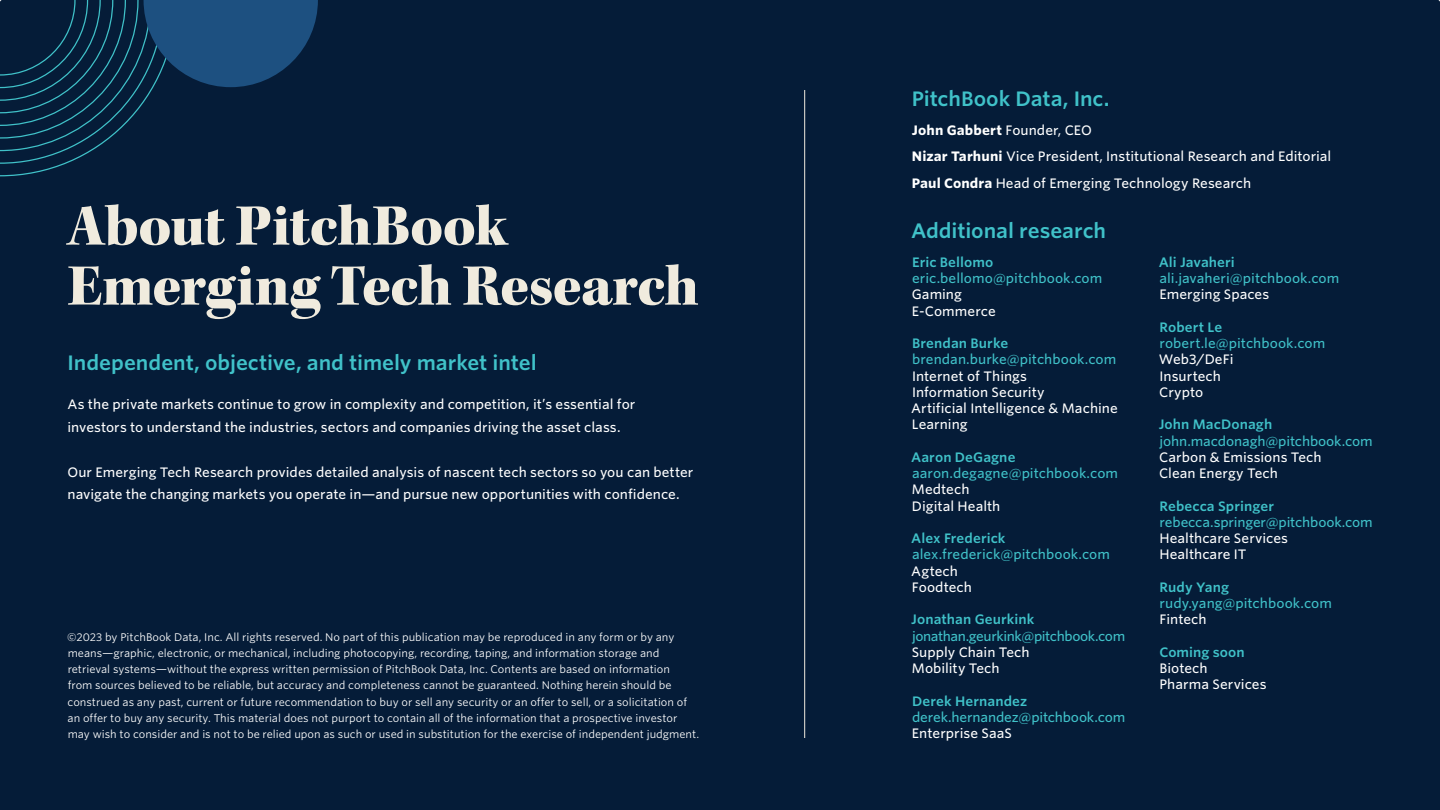
<style>
.page{position:relative;width:1440px;height:810px;background:#051c38}
.page>*{position:absolute;margin:0;border:0;box-sizing:border-box;transform-origin:0 0}
.t1{font:60px/60px "Kepler Std Black Subh";letter-spacing:-.01em;color:#f0ebde}
.ETR_Subsection_heade{font:600 20px "Whitney S Sm";letter-spacing:-.005em;color:#40c2c9}
.ETR_Body_copy{font:500 13.12px/16.2px "Whitney S Sm";color:#fff}
.t2{font:500 13.12px "Whitney S Sm";letter-spacing:-.005em;color:#40c2c9}
.t3{font:600 13.12px "Whitney S Sm";letter-spacing:.005em;color:#40c2c9}
.t4{font:500 13.12px "Whitney S Sm";letter-spacing:-.03em;color:#40c2c9}
.t5{font:10.62px/16.2px "Whitney S Sm";color:#fff}
.s1{font-weight:700}
</style>
<div class="page">
<svg style="left:0;top:0;width:318px;height:177px;background:#0c2d4c"></svg>
<hr style="left:804px;top:90px;width:1px;height:648px;background:#f0ebde">
<h1 class="t1" style="left:68px;top:197px;width:633px">About PitchBook<br>Emerging Tech Research</h1>
<p class="ETR_Subsection_heade" style="left:68px;top:349px;width:471px">Independent, objective, and timely market intel</p>
<p class="ETR_Body_copy" style="left:68px;top:393px;width:569px;line-height:22.5px">As the private markets continue to grow in complexity and competition, it’s essential for investors to understand the industries, sectors and companies driving the asset class.</p>
<p class="ETR_Body_copy" style="left:68px;top:461px;width:628px;line-height:22.5px">Our Emerging Tech Research provides detailed analysis of nascent tech sectors so you can better navigate the changing markets you operate in—and pursue new opportunities with confidence.</p>
<p class="t5" style="left:67px;top:628px;width:634px">©2023 by PitchBook Data, Inc. All rights reserved. No part of this publication may be reproduced in any form or by any means—graphic, electronic, or mechanical, including photocopying, recording, taping, and information storage and retrieval systems—without the express written permission of PitchBook Data, Inc. Contents are based on information<br>from sources believed to be reliable, but accuracy and completeness cannot be guaranteed. Nothing herein should be construed as any past, current or future recommendation to buy or sell any security or an offer to sell, or a solicitation of an offer to buy any security. This material does not purport to contain all of the information that a prospective investor may wish to consider and is not to be relied upon as such or used in substitution for the exercise of independent judgment.</p>
<h2 class="ETR_Subsection_heade" style="left:912px;top:85px;width:199px">PitchBook Data, Inc.</h2>
<p class="ETR_Body_copy" style="left:912px;top:117px;width:421px;line-height:26.2px"><span class="s1">John Gabbert</span> Founder, CEO<br><span class="s1">Nizar Tarhuni</span> Vice President, Institutional Research and Editorial<br><span class="s1">Paul Condra</span> Head of Emerging Technology Research</p>
<h2 class="ETR_Subsection_heade" style="left:911px;top:216px;width:197px">Additional research</h2>
<p class="t3" style="left:912px;top:253px;width:83px">Eric Bellomo</p>
<p class="t2" style="left:912px;top:269px;width:192px">eric.bellomo@pitchbook.com</p>
<p class="ETR_Body_copy" style="left:912px;top:286px;width:85px">Gaming<br>E-Commerce</p>
<p class="t3" style="left:912px;top:334px;width:98px">Brendan Burke</p>
<p class="t2" style="left:912px;top:350px;width:206px">brendan.burke@pitchbook.com</p>
<p class="ETR_Body_copy" style="left:911px;top:367px;width:208px">Internet of Things<br>Information Security<br>Artificial Intelligence &amp; Machine<br>Learning</p>
<p class="t3" style="left:911px;top:448px;width:106px">Aaron DeGagne</p>
<p class="t2" style="left:912px;top:464px;width:208px">aaron.degagne@pitchbook.com</p>
<p class="ETR_Body_copy" style="left:912px;top:481px;width:90px">Medtech<br>Digital Health</p>
<p class="t3" style="left:911px;top:529px;width:96px">Alex Frederick</p>
<p class="t2" style="left:912px;top:545px;width:199px">alex.frederick@pitchbook.com</p>
<p class="ETR_Body_copy" style="left:911px;top:562px;width:62px">Agtech<br>Foodtech</p>
<p class="t3" style="left:911px;top:610px;width:125px">Jonathan Geurkink</p>
<p class="t4" style="left:912px;top:627px;width:215px">jonathan.geurkink@pitchbook.com</p>
<p class="ETR_Body_copy" style="left:912px;top:644px;width:119px">Supply Chain Tech<br>Mobility Tech</p>
<p class="t3" style="left:912px;top:692px;width:117px">Derek Hernandez</p>
<p class="t2" style="left:912px;top:708px;width:215px">derek.hernandez@pitchbook.com</p>
<p class="ETR_Body_copy" style="left:912px;top:725px;width:102px">Enterprise SaaS</p>
<p class="t3" style="left:1159px;top:253px;width:78px">Ali Javaheri</p>
<p class="t2" style="left:1160px;top:269px;width:181px">ali.javaheri@pitchbook.com</p>
<p class="ETR_Body_copy" style="left:1159px;top:286px;width:111px">Emerging Spaces</p>
<p class="t3" style="left:1160px;top:318px;width:64px">Robert Le</p>
<p class="t2" style="left:1160px;top:334px;width:167px">robert.le@pitchbook.com</p>
<p class="ETR_Body_copy" style="left:1159px;top:351px;width:76px">Web3/DeFi<br>Insurtech<br>Crypto</p>
<p class="t3" style="left:1159px;top:415px;width:115px">John MacDonagh</p>
<p class="t2" style="left:1160px;top:432px;width:215px">john.macdonagh@pitchbook.com</p>
<p class="ETR_Body_copy" style="left:1159px;top:449px;width:164px">Carbon &amp; Emissions Tech<br>Clean Energy Tech</p>
<p class="t3" style="left:1160px;top:497px;width:116px">Rebecca Springer</p>
<p class="t2" style="left:1160px;top:513px;width:215px">rebecca.springer@pitchbook.com</p>
<p class="ETR_Body_copy" style="left:1159px;top:530px;width:130px">Healthcare Services<br>Healthcare IT</p>
<p class="t3" style="left:1160px;top:578px;width:71px">Rudy Yang</p>
<p class="t2" style="left:1160px;top:594px;width:174px">rudy.yang@pitchbook.com</p>
<p class="ETR_Body_copy" style="left:1159px;top:611px;width:49px">Fintech</p>
<p class="t3" style="left:1159px;top:643px;width:87px">Coming soon</p>
<p class="ETR_Body_copy" style="left:1159px;top:660px;width:109px">Biotech<br>Pharma Services</p>
</div>
